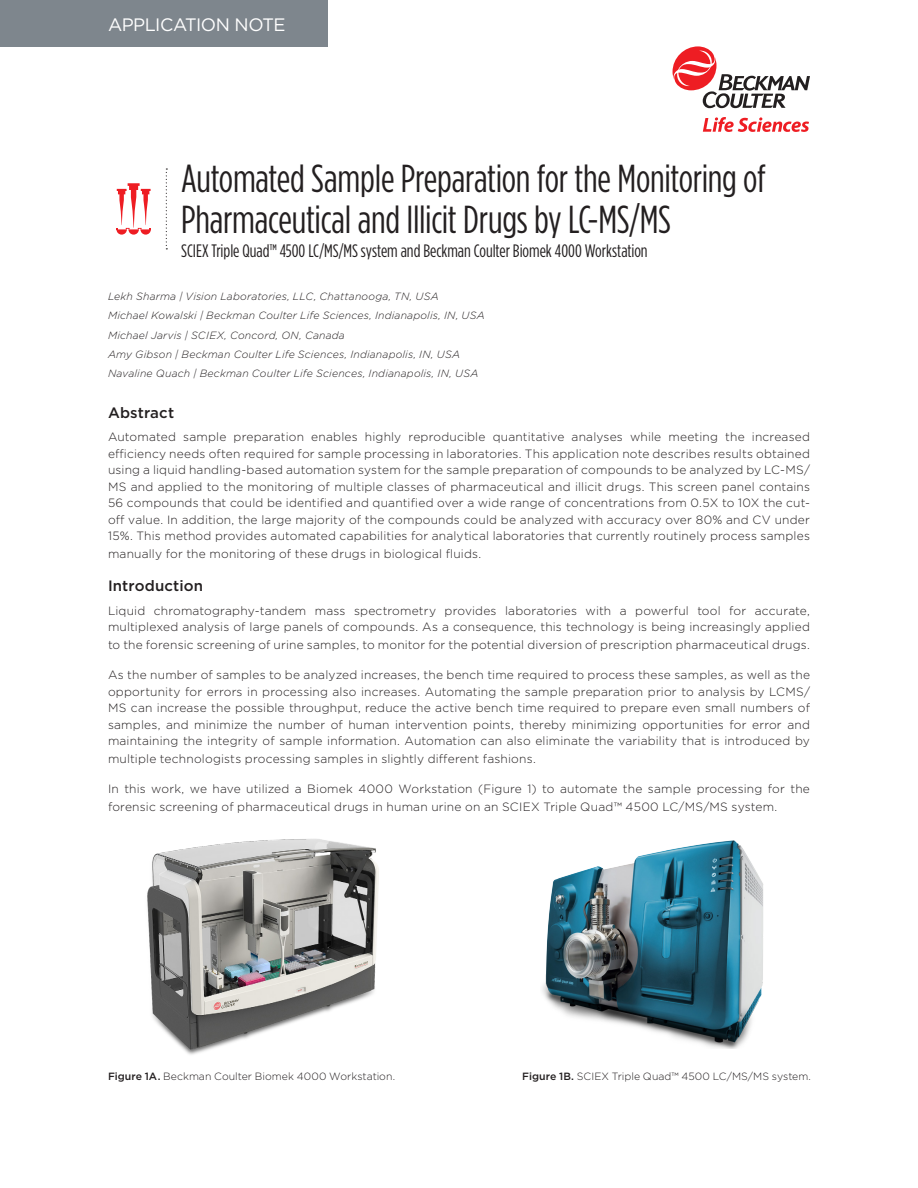
<style>
.page{position:relative;width:918px;height:1188px;background:#fff}
.page>*{position:absolute;margin:0;border:0;box-sizing:border-box;transform-origin:0 0}
.Doc_-_Title{font:39px/40.5px "Gotham Condensed";letter-spacing:-.005em;color:#231f20}
.Doc_-_Title-2{font:18px "Gotham Condensed";letter-spacing:-.005em;color:#231f20}
.Doc_-_Body{font:18px "Gotham";letter-spacing:-.03em;color:#fff}
.Doc_-_Header{font:500 15px "Gotham";letter-spacing:.01em;color:#231f20}
.Doc_-_Body-2{font:300 12px/16.5px "Gotham";letter-spacing:.015em;color:#231f20;text-align:justify}
.Doc_-_Author{font:italic 300 10.5px "Gotham";letter-spacing:.015em;color:#231f20}
.t1{font:300 10.5px "Gotham";letter-spacing:.005em;color:#231f20}
.s1{font-weight:500}
</style>
<div class="page">
<svg style="left:166px;top:168px;width:1px;height:81px"></svg>
<svg style="left:116px;top:183px;width:35px;height:52px"></svg>
<div style="left:0;top:0;width:327px;height:46px;background:#7e868d"></div>
<img style="left:147px;top:839px;width:232px;height:216px">
<img style="left:542px;top:840px;width:222px;height:208px">
<svg style="left:673px;top:46px;width:137px;height:62px"></svg>
<svg style="left:703px;top:117px;width:106px;height:15px"></svg>
<p class="Doc_-_Body" style="left:108px;top:13px;width:179px">APPLICATION NOTE</p>
<p class="Doc_-_Title" style="left:181px;top:158px;width:586px">Automated Sample Preparation for the Monitoring of<br>Pharmaceutical and Illicit Drugs by LC-MS/MS</p>
<p class="Doc_-_Title-2" style="left:181px;top:240px;width:468px">SCIEX Triple Quad™ 4500 LC/MS/MS system and Beckman Coulter Biomek 4000 Workstation</p>
<p class="Doc_-_Author" style="left:108px;top:290px;width:332px">Lekh Sharma | Vision Laboratories, LLC, Chattanooga, TN, USA</p>
<p class="Doc_-_Author" style="left:108px;top:309px;width:378px">Michael Kowalski | Beckman Coulter Life Sciences, Indianapolis, IN, USA</p>
<p class="Doc_-_Author" style="left:108px;top:328px;width:238px">Michael Jarvis | SCIEX, Concord, ON, Canada</p>
<p class="Doc_-_Author" style="left:108px;top:348px;width:354px">Amy Gibson | Beckman Coulter Life Sciences, Indianapolis, IN, USA</p>
<p class="Doc_-_Author" style="left:108px;top:367px;width:372px">Navaline Quach | Beckman Coulter Life Sciences, Indianapolis, IN, USA</p>
<p class="Doc_-_Header" style="left:108px;top:403px;width:68px">Abstract</p>
<p class="Doc_-_Body-2" style="left:108px;top:428px;width:704px">Automated sample preparation enables highly reproducible quantitative analyses while meeting the increased efficiency needs often required for sample processing in laboratories. This application note describes results obtained using a liquid handling-based automation system for the sample preparation of compounds to be analyzed by LC-MS/ MS and applied to the monitoring of multiple classes of pharmaceutical and illicit drugs. This screen panel contains 56 compounds that could be identified and quantified over a wide range of concentrations from 0.5X to 10X the cut&shy;off value. In addition, the large majority of the compounds could be analyzed with accuracy over 80% and CV under 15%. This method provides automated capabilities for analytical laboratories that currently routinely process samples</p>
<p class="Doc_-_Body-2" style="left:108px;top:545px;width:375px">manually for the monitoring of these drugs in biological fluids.</p>
<p class="Doc_-_Header" style="left:108px;top:576px;width:97px">Introduction</p>
<p class="Doc_-_Body-2" style="left:108px;top:602px;width:704px">Liquid chromatography-tandem mass spectrometry provides laboratories with a powerful tool for accurate, multiplexed analysis of large panels of compounds. As a consequence, this technology is being increasingly applied</p>
<p class="Doc_-_Body-2" style="left:108px;top:636px;width:704px">to the forensic screening of urine samples, to monitor for the potential diversion of prescription pharmaceutical drugs.</p>
<p class="Doc_-_Body-2" style="left:108px;top:666px;width:704px">As the number of samples to be analyzed increases, the bench time required to process these samples, as well as the opportunity for errors in processing also increases. Automating the sample preparation prior to analysis by LCMS/ MS can increase the possible throughput, reduce the active bench time required to prepare even small numbers of samples, and minimize the number of human intervention points, thereby minimizing opportunities for error and maintaining the integrity of sample information. Automation can also eliminate the variability that is introduced by</p>
<p class="Doc_-_Body-2" style="left:108px;top:750px;width:429px">multiple technologists processing samples in slightly different fashions.</p>
<p class="Doc_-_Body-2" style="left:108px;top:779px;width:703px;line-height:18px">In this work, we have utilized a Biomek 4000 Workstation (Figure 1) to automate the sample processing for the forensic screening of pharmaceutical drugs in human urine on an SCIEX Triple Quad™ 4500 LC/MS/MS system.</p>
<p class="t1" style="left:108px;top:1070px;width:289px"><span class="s1">Figure 1A.</span> Beckman Coulter Biomek 4000 Workstation.</p>
<p class="t1" style="left:522px;top:1070px;width:290px"><span class="s1">Figure 1B.</span> SCIEX Triple Quad™ 4500 LC/MS/MS system.</p>
</div>
